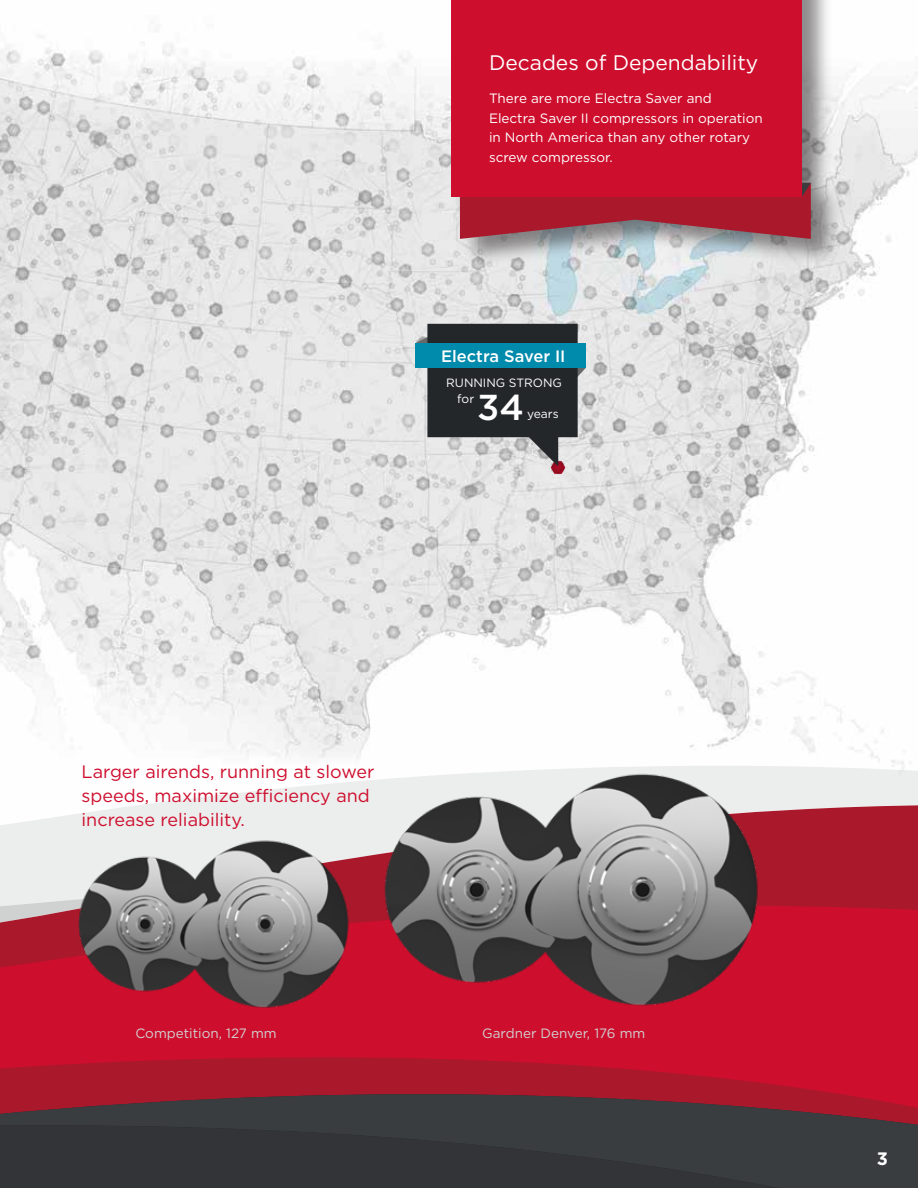
<style>
.page{position:relative;width:918px;height:1188px;background:#fff}
.page>*{position:absolute;margin:0;border:0;box-sizing:border-box;transform-origin:0 0}
.t1{font:500 36px "Gotham";color:#fff}
.t2{font:21px "Gotham";color:#fff}
.t3{font:18px/24px "Gotham";color:#ce0e2d}
.t4{font:700 18px "Gotham";color:#fff}
.t5{font:500 16.5px "Gotham";color:#fff}
.t6{font:13.5px/19.5px "Gotham";color:#fff}
.t7{font:13.5px "Gotham";color:#d1d2d2}
.t8{font:12px/16.4px "Gotham";color:#fff}
</style>
<div class="page">
<img style="left:0;top:36px;width:918px;height:730px">
<svg style="left:144px;top:766px;width:774px;height:39px;fill:#eceded"></svg>
<svg style="left:0;top:805px;width:918px;height:95px;background:#cd8992"></svg>
<svg style="left:0;top:900px;width:918px;height:173px;background:#c8122f"></svg>
<svg style="left:0;top:1073px;width:918px;height:52px;background:#7c2734"></svg>
<svg style="left:0;top:1125px;width:918px;height:63px;background:#35373a"></svg>
<div style="left:451px;top:0;width:391px;height:266px;background:#231f20;opacity:.51"></div>
<div style="left:451px;top:0;width:351px;height:197px;background:#ce0e2d"></div>
<svg style="left:460px;top:183px;width:351px;height:56px"></svg>
<svg style="left:416px;top:324px;width:170px;height:150px;background:#656668"></svg>
<div style="left:416px;top:343px;width:170px;height:25px;background:#008aab"></div>
<img style="left:381px;top:766px;width:382px;height:246px">
<img style="left:77px;top:834px;width:275px;height:178px">
<h2 class="t2" style="left:489px;top:49px;width:271px">Decades of Dependability</h2>
<p class="t6" style="left:489px;top:88px;width:275px">There are more Electra Saver and<br>Electra Saver II compressors in operation in North America than any other rotary screw compressor.</p>
<p class="t5" style="left:441px;top:345px;width:126px">Electra Saver II</p>
<p class="t8" style="left:457px;top:374px;width:106px;text-indent:-11px">RUNNING STRONG for</p>
<h1 class="t1" style="left:477px;top:384px;width:48px">34</h1>
<p class="t8" style="left:527px;top:405px;width:33px">years</p>
<h3 class="t3" style="left:82px;top:759px;width:294px">Larger airends, running at slower speeds, maximize efficiency and increase reliability.</h3>
<p class="t7" style="left:135px;top:1024px;width:143px">Competition, 127 mm</p>
<p class="t7" style="left:482px;top:1024px;width:165px">Gardner Denver, 176 mm</p>
<h3 class="t4" style="left:877px;top:1147px;width:13px">3</h3>
</div>
